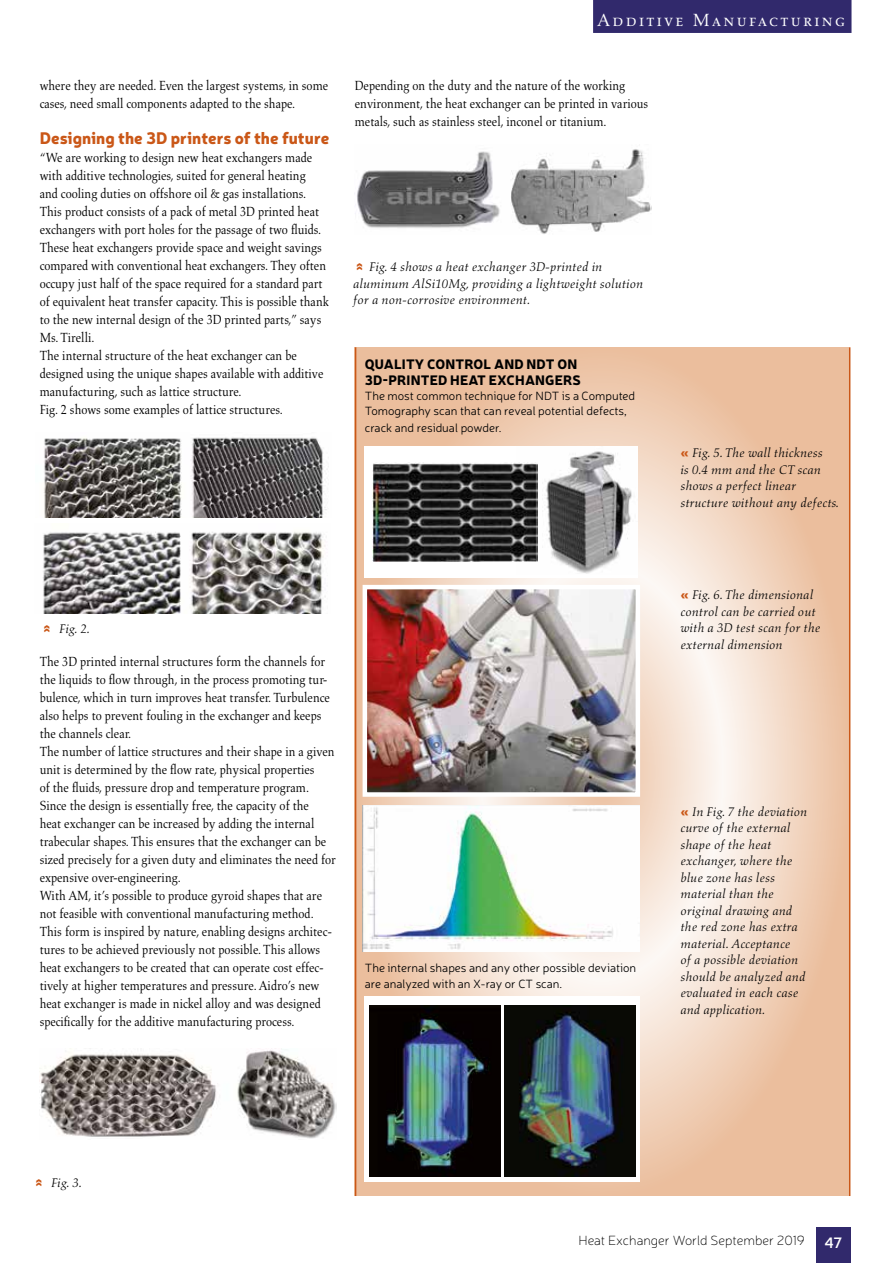
<style>
.page{position:relative;width:893px;height:1263px;background:#fff}
.page>*{position:absolute;margin:0;border:0;box-sizing:border-box;transform-origin:0 0}
.t1{font:18px "Aldus Roman SC";letter-spacing:.13em;color:#fff}
.t2{font:900 16.5px "Neris";color:#ca5717}
.t3{font:600 15px "Neris";color:#fff}
.t4{font:13.5px/18px "Aldus";color:#000;scale:.9 1}
.t5{font:900 13.5px/16.5px "Neris";letter-spacing:.01em;color:#000}
.t6{font:100 13.5px "Neris";color:#000}
.t7{font:italic 12.75px/16.5px "Aldus";color:#000}
.t8{font:300 12px/15px "Neris";color:#000}
.s1{font-family:"Neris";font-weight:900;font-style:normal;color:#ca5717}
</style>
<div class="page">
<div style="left:816px;top:1227px;width:34px;height:36px;background:#31296c"></div>
<svg style="left:356px;top:347px;width:493px;height:849px;background:#f0d1ba"></svg>
<div style="left:593px;top:0;width:258px;height:33px;background:#31296c"></div>
<img style="left:40px;top:1049px;width:297px;height:90px">
<img style="left:355px;top:149px;width:296px;height:85px">
<hr style="left:355px;top:347px;width:1px;height:849px;background:#ca5717">
<hr style="left:849px;top:347px;width:1px;height:849px;background:#ca5717">
<div style="left:365px;top:446px;width:273px;height:132px;background:#fff"></div>
<img style="left:546px;top:451px;width:86px;height:123px">
<img style="left:368px;top:590px;width:267px;height:202px">
<div style="left:363px;top:585px;width:277px;height:212px;border:4px solid #fff"></div>
<img style="left:363px;top:805px;width:277px;height:146px">
<div style="left:365px;top:997px;width:275px;height:185px;background:#fff"></div>
<img style="left:370px;top:1005px;width:131px;height:172px">
<img style="left:504px;top:1005px;width:131px;height:172px">
<img style="left:372px;top:462px;width:166px;height:100px">
<img style="left:43px;top:437px;width:286px;height:80px">
<img style="left:43px;top:532px;width:283px;height:81px">
<p class="t4" style="left:40px;top:77px;width:322px">where they are needed. Even the largest systems, in some cases, need small components adapted to the shape.</p>
<p class="t2" style="left:40px;top:126px;width:291px">Designing the 3D printers of the future</p>
<p class="t4" style="left:40px;top:149px;width:323px">“We are working to design new heat exchangers made with additive technologies, suited for general heating<br>and cooling duties on offshore oil &amp; gas installations.<br>This product consists of a pack of metal 3D printed heat exchangers with port holes for the passage of two fluids.<br>These heat exchangers provide space and weight savings compared with conventional heat exchangers. They often occupy just half of the space required for a standard part of equivalent heat transfer capacity. This is possible thank to the new internal design of the 3D printed parts,” says Ms. Tirelli.<br>The internal structure of the heat exchanger can be designed using the unique shapes available with additive manufacturing, such as lattice structure.<br>Fig. 2 shows some examples of lattice structures.</p>
<h1 class="t1" style="left:597px;top:10px;width:249px">Additive Manufacturing</h1>
<p class="t4" style="left:355px;top:77px;width:328px">Depending on the duty and the nature of the working environment, the heat exchanger can be printed in various metals, such as stainless steel, inconel or titanium.</p>
<p class="t7" style="left:353px;top:259px;width:291px;text-indent:16px">Fig. 4 shows a heat exchanger 3D-printed in aluminum AlSi10Mg, providing a lightweight solution for a non-corrosive environment.</p>
<p class="t5" style="left:365px;top:355px;width:218px">QUALITY CONTROL AND NDT ON<br>3D-PRINTED HEAT EXCHANGERS</p>
<p class="t8" style="left:365px;top:388px;width:272px">The most common technique for NDT is a Computed<br>Tomography scan that can reveal potential defects,</p>
<p class="t8" style="left:365px;top:419px;width:138px">crack and residual powder.</p>
<p class="t7" style="left:680px;top:445px;width:160px"><span class="s1">«</span> Fig. 5. The wall thickness<br>is 0.4 mm and the CT scan shows a perfect linear structure without any defects.</p>
<p class="t7" style="left:59px;top:620px;width:32px">Fig. 2.</p>
<p class="t4" style="left:40px;top:653px;width:331px">The 3D printed internal structures form the channels for the liquids to flow through, in the process promoting tur&shy;bulence, which in turn improves heat transfer. Turbulence also helps to prevent fouling in the exchanger and keeps the channels clear.<br>The number of lattice structures and their shape in a given unit is determined by the flow rate, physical properties<br>of the fluids, pressure drop and temperature program.<br>Since the design is essentially free, the capacity of the<br>heat exchanger can be increased by adding the internal trabecular shapes. This ensures that the exchanger can be sized precisely for a given duty and eliminates the need for expensive over-engineering.<br>With AM, it’s possible to produce gyroid shapes that are not feasible with conventional manufacturing method.<br>This form is inspired by nature, enabling designs architec&shy;tures to be achieved previously not possible. This allows heat exchangers to be created that can operate cost effec&shy;tively at higher temperatures and pressure. Aidro’s new heat exchanger is made in nickel alloy and was designed specifically for the additive manufacturing process.</p>
<p class="t8" style="left:365px;top:959px;width:273px;line-height:16.5px">The internal shapes and any other possible deviation are analyzed with an X-ray or CT scan.</p>
<p class="t7" style="left:680px;top:586px;width:142px"><span class="s1">«</span> Fig. 6. The dimensional control can be carried out with a 3D test scan for the external dimension</p>
<p class="t7" style="left:680px;top:803px;width:128px"><span class="s1">«</span> In Fig. 7 the deviation curve of the external shape of the heat exchanger, where the blue zone has less material than the original drawing and the red zone has extra material. Acceptance<br>of a possible deviation should be analyzed and evaluated in each case and application.</p>
<p class="t7" style="left:51px;top:1175px;width:32px">Fig. 3.</p>
<p class="t6" style="left:578px;top:1232px;width:228px">Heat Exchanger World September 2019</p>
<p class="t3" style="left:825px;top:1232px;width:19px">47</p>
</div>
